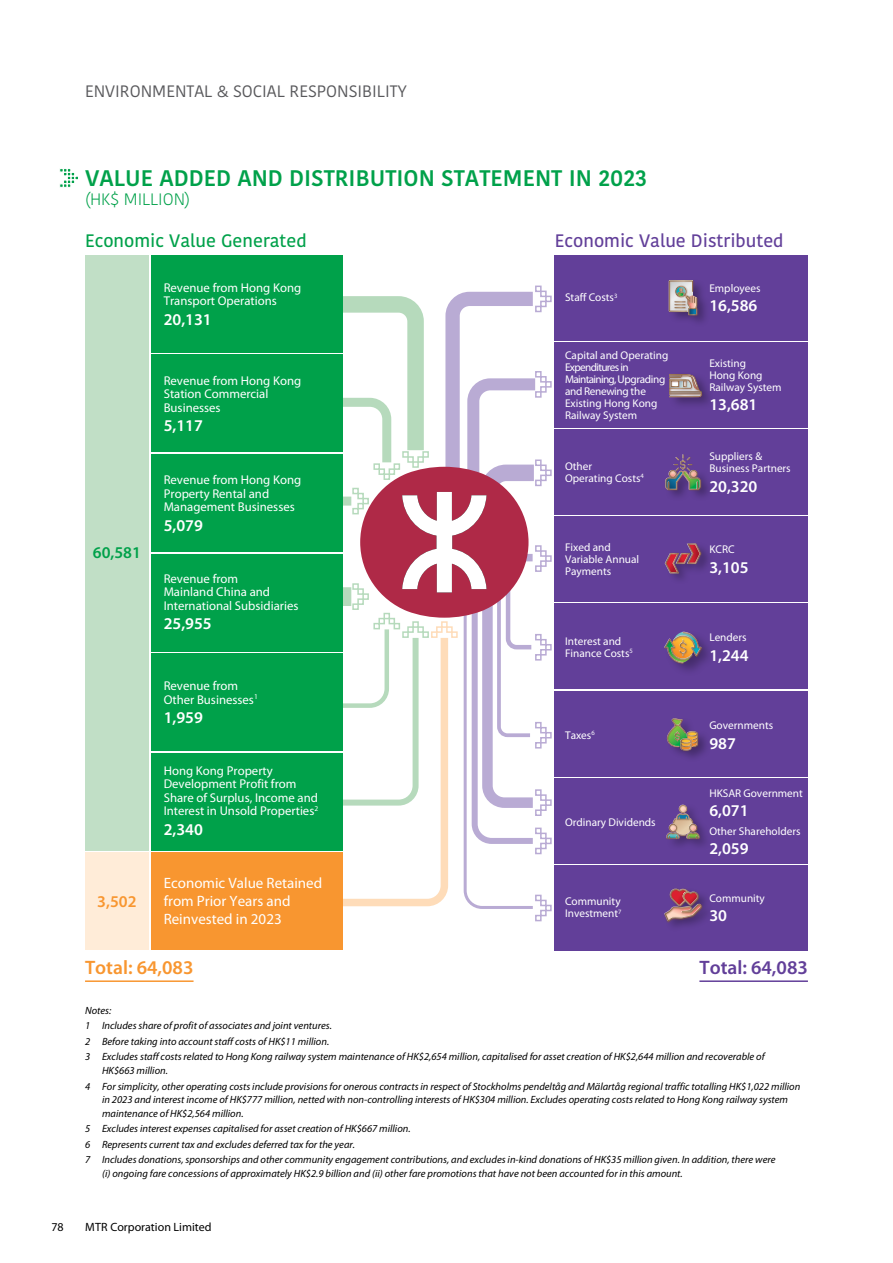
<style>
.page{position:relative;width:893px;height:1263px;background:#fff}
.page>*{position:absolute;margin:0;border:0;box-sizing:border-box;transform-origin:0 0}
.t1{font:600 22.5px "Kohinoor Bangla";color:#00a14a}
.t2{font:600 19.5px "Myriad Pro";color:#f89630}
.t3{font:600 19.5px "Myriad Pro";color:#623f99}
.t4{font:500 18px "Kohinoor Bangla";color:#623f99}
.t5{font:500 18px "Kohinoor Bangla";color:#00a14a}
.t6{font:600 16.5px "Myriad Pro";color:#fff}
.t7{font:16.5px "Kohinoor Bangla";color:#58585b}
.t8{font:300 16.5px "Kohinoor Bangla";color:#00a14a}
.t9{font:600 16.5px "Myriad Pro";color:#00a14a}
.t10{font:600 16.5px "Myriad Pro";color:#f89630}
.t11{font:15px/18px "Myriad Pro";color:#fff}
.t12{font:12.75px/13.5px "Myriad Pro";color:#fff}
.t13{font:12px "Myriad Pro";color:#000}
.t14{font:11.25px/12px "Myriad Pro";color:#fff}
.t15{font:italic 10.5px/15.6px "Myriad Pro";color:#000}
</style>
<div class="page">
<svg style="left:550px;top:381px;width:2px;height:7px"></svg>
<svg style="left:550px;top:296px;width:2px;height:6px"></svg>
<svg style="left:550px;top:470px;width:2px;height:6px"></svg>
<svg style="left:550px;top:555px;width:2px;height:7px"></svg>
<svg style="left:550px;top:644px;width:2px;height:6px"></svg>
<svg style="left:550px;top:732px;width:2px;height:6px"></svg>
<svg style="left:550px;top:799px;width:2px;height:7px"></svg>
<svg style="left:550px;top:838px;width:2px;height:6px"></svg>
<svg style="left:535px;top:915px;width:7px;height:6px"></svg>
<svg style="left:547px;top:905px;width:5px;height:6px"></svg>
<svg style="left:540px;top:910px;width:7px;height:6px"></svg>
<svg style="left:258px;top:285px;width:292px;height:625px"></svg>
<svg style="left:451px;top:631px;width:7px;height:7px"></svg>
<svg style="left:431px;top:631px;width:7px;height:7px"></svg>
<svg style="left:441px;top:621px;width:7px;height:7px"></svg>
<svg style="left:446px;top:626px;width:7px;height:7px"></svg>
<svg style="left:436px;top:626px;width:7px;height:7px"></svg>
<div style="left:151px;top:653px;width:191px;height:98px;background:#00a14a"></div>
<div style="left:151px;top:355px;width:191px;height:97px;background:#00a14a"></div>
<div style="left:151px;top:255px;width:191px;height:98px;background:#00a14a"></div>
<div style="left:151px;top:454px;width:191px;height:98px;background:#00a14a"></div>
<div style="left:151px;top:554px;width:191px;height:97px;background:#00a14a"></div>
<div style="left:151px;top:753px;width:191px;height:97px;background:#00a14a"></div>
<div style="left:151px;top:853px;width:191px;height:97px;background:#f89630"></div>
<div style="left:85px;top:853px;width:64px;height:97px;background:#ffecd8"></div>
<div style="left:555px;top:778px;width:253px;height:85px;background:#623f99"></div>
<div style="left:555px;top:604px;width:253px;height:85px;background:#623f99"></div>
<div style="left:555px;top:342px;width:253px;height:85px;background:#623f99"></div>
<div style="left:555px;top:255px;width:253px;height:85px;background:#623f99"></div>
<div style="left:555px;top:429px;width:253px;height:85px;background:#623f99"></div>
<div style="left:555px;top:517px;width:253px;height:85px;background:#623f99"></div>
<div style="left:555px;top:691px;width:253px;height:85px;background:#623f99"></div>
<div style="left:555px;top:865px;width:253px;height:85px;background:#623f99"></div>
<div style="left:85px;top:255px;width:64px;height:595px;background:#c1dfc6"></div>
<div style="left:665px;top:542px;width:49px;height:43px;background:#000;opacity:.3"></div>
<div style="left:664px;top:543px;width:38px;height:32px;background:#875a32;opacity:.75"></div>
<svg style="left:665px;top:543px;width:36px;height:30px"></svg>
<div style="left:664px;top:629px;width:52px;height:49px;background:#000;opacity:.3"></div>
<div style="left:664px;top:631px;width:38px;height:33px;background:#875a32;opacity:.75"></div>
<div style="left:664px;top:632px;width:39px;height:33px;background:#875a32;opacity:.75"></div>
<svg style="left:664px;top:632px;width:38px;height:31px"></svg>
<div style="left:667px;top:717px;width:44px;height:46px;background:#000;opacity:.3"></div>
<div style="left:666px;top:717px;width:33px;height:34px;background:#623f99"></div>
<div style="left:666px;top:718px;width:33px;height:34px;background:#875a32;opacity:.75"></div>
<svg style="left:667px;top:718px;width:31px;height:34px"></svg>
<div style="left:666px;top:803px;width:46px;height:48px;background:#000;opacity:.3"></div>
<div style="left:666px;top:804px;width:35px;height:36px;background:#875a32;opacity:.75"></div>
<svg style="left:666px;top:805px;width:33px;height:33px"></svg>
<div style="left:664px;top:887px;width:51px;height:46px;background:#000;opacity:.3"></div>
<div style="left:663px;top:887px;width:40px;height:36px;background:#623f99"></div>
<div style="left:664px;top:888px;width:39px;height:35px;background:#875a32;opacity:.75"></div>
<svg style="left:664px;top:888px;width:38px;height:34px"></svg>
<div style="left:668px;top:279px;width:42px;height:49px;background:#000;opacity:.3"></div>
<div style="left:668px;top:280px;width:31px;height:36px;background:#875a32;opacity:.75"></div>
<svg style="left:669px;top:280px;width:28px;height:35px"></svg>
<div style="left:665px;top:468px;width:49px;height:34px;background:#000;opacity:.3"></div>
<div style="left:665px;top:454px;width:37px;height:37px;background:#875a32;opacity:.75"></div>
<svg style="left:665px;top:455px;width:36px;height:35px"></svg>
<div style="left:670px;top:372px;width:42px;height:37px;background:#000;opacity:.3"></div>
<div style="left:670px;top:373px;width:33px;height:25px;background:#7d3137;opacity:.75"></div>
<svg style="left:670px;top:374px;width:32px;height:23px"></svg>
<hr style="left:85px;top:980px;width:109px;height:2px;background:#f89630">
<hr style="left:699px;top:980px;width:109px;height:2px;background:#623f99">
<svg style="left:60px;top:169px;width:18px;height:19px"></svg>
<h3 class="t7" style="left:85px;top:78px;width:323px">ENVIRONMENTAL &amp; SOCIAL RESPONSIBILITY</h3>
<h1 class="t1" style="left:85px;top:159px;width:563px">VALUE ADDED AND DISTRIBUTION STATEMENT IN 2023</h1>
<h3 class="t8" style="left:85px;top:187px;width:107px">(HK$ MILLION)</h3>
<h3 class="t5" style="left:85px;top:226px;width:223px">Economic Value Generated</h3>
<p class="t12" style="left:164px;top:281px;width:139px">Revenue from Hong Kong<br>Transport Operations</p>
<h3 class="t6" style="left:164px;top:310px;width:50px">20,131</h3>
<p class="t12" style="left:164px;top:374px;width:139px">Revenue from Hong Kong<br>Station Commercial<br>Businesses</p>
<h3 class="t6" style="left:164px;top:416px;width:41px">5,117</h3>
<h3 class="t9" style="left:93px;top:544px;width:50px">60,581</h3>
<h3 class="t10" style="left:97px;top:892px;width:41px">3,502</h3>
<p class="t12" style="left:164px;top:473px;width:139px">Revenue from Hong Kong<br>Property Rental and<br>Management Businesses</p>
<h3 class="t6" style="left:164px;top:516px;width:41px">5,079</h3>
<p class="t12" style="left:164px;top:572px;width:136px">Revenue from<br>Mainland China and<br>International Subsidiaries</p>
<h3 class="t6" style="left:164px;top:615px;width:50px">25,955</h3>
<p class="t12" style="left:164px;top:679px;width:96px">Revenue from<br>Other Businesses<sup>1</sup></p>
<h3 class="t6" style="left:164px;top:708px;width:41px">1,959</h3>
<p class="t12" style="left:164px;top:764px;width:156px">Hong Kong Property<br>Development Profit from<br>Share of Surplus, Income and<br>Interest in Unsold Properties<sup>2</sup></p>
<h3 class="t6" style="left:164px;top:820px;width:41px">2,340</h3>
<h3 class="t11" style="left:164px;top:875px;width:160px">Economic Value Retained from Prior Years and<br>Reinvested in 2023</h3>
<h2 class="t2" style="left:85px;top:956px;width:110px">Total: 64,083</h2>
<h3 class="t4" style="left:555px;top:226px;width:230px">Economic Value Distributed</h3>
<p class="t14" style="left:565px;top:292px;width:54px">Staff Costs<sup>3</sup></p>
<p class="t14" style="left:565px;top:349px;width:105px">Capital and Operating<br>Expenditures in<br>Maintaining, Upgrading and Renewing the<br>Existing Hong Kong<br>Railway System</p>
<p class="t14" style="left:565px;top:460px;width:80px">Other<br>Operating Costs<sup>4</sup></p>
<p class="t14" style="left:565px;top:541px;width:76px">Fixed and<br>Variable Annual<br>Payments</p>
<p class="t14" style="left:709px;top:282px;width:53px">Employees</p>
<h3 class="t6" style="left:709px;top:297px;width:50px">16,586</h3>
<p class="t14" style="left:709px;top:357px;width:74px">Existing<br>Hong Kong<br>Railway System</p>
<h3 class="t6" style="left:709px;top:396px;width:50px">13,681</h3>
<p class="t14" style="left:709px;top:450px;width:83px">Suppliers &amp;<br>Business Partners</p>
<h3 class="t6" style="left:709px;top:477px;width:50px">20,320</h3>
<p class="t14" style="left:709px;top:544px;width:27px">KCRC</p>
<h3 class="t6" style="left:709px;top:558px;width:41px">3,105</h3>
<p class="t14" style="left:565px;top:636px;width:69px">Interest and<br>Finance Costs<sup>5</sup></p>
<p class="t14" style="left:709px;top:632px;width:39px">Lenders</p>
<h3 class="t6" style="left:709px;top:646px;width:41px">1,244</h3>
<p class="t14" style="left:565px;top:729px;width:31px">Taxes<sup>6</sup></p>
<p class="t14" style="left:565px;top:816px;width:92px">Ordinary Dividends</p>
<p class="t14" style="left:709px;top:720px;width:65px">Governments</p>
<h3 class="t6" style="left:709px;top:734px;width:28px">987</h3>
<p class="t14" style="left:709px;top:787px;width:95px">HKSAR Government</p>
<h3 class="t6" style="left:709px;top:801px;width:41px">6,071</h3>
<p class="t14" style="left:709px;top:825px;width:93px">Other Shareholders</p>
<h3 class="t6" style="left:709px;top:840px;width:41px">2,059</h3>
<p class="t14" style="left:565px;top:896px;width:58px">Community<br>Investment<sup>7</sup></p>
<p class="t14" style="left:709px;top:892px;width:57px">Community</p>
<h3 class="t6" style="left:709px;top:906px;width:19px">30</h3>
<h2 class="t3" style="left:699px;top:956px;width:110px">Total: 64,083</h2>
<p class="t15" style="left:85px;top:1002px;width:681px">Notes:<br>1 Includes share of profit of associates and joint ventures.<br>2 Before taking into account staff costs of HK$11 million.<br>3 Excludes staff costs related to Hong Kong railway system maintenance of HK$2,654 million, capitalised for asset creation of HK$2,644 million and recoverable of</p>
<p class="t15" style="left:85px;top:1063px;width:717px;text-indent:17px">HK$663 million.<br>4 For simplicity, other operating costs include provisions for onerous contracts in respect of Stockholms pendeltåg and Mälartåg regional traffic totalling HK$1,022 million</p>
<p class="t15" style="left:102px;top:1093px;width:688px;line-height:13.5px">in 2023 and interest income of HK$777 million, netted with non-controlling interests of HK$304 million. Excludes operating costs related to Hong Kong railway system maintenance of HK$2,564 million.</p>
<p class="t15" style="left:85px;top:1121px;width:692px">5 Excludes interest expenses capitalised for asset creation of HK$667 million.<br>6 Represents current tax and excludes deferred tax for the year.<br>7 Includes donations, sponsorships and other community engagement contributions, and excludes in-kind donations of HK$35 million given. In addition, there were</p>
<p class="t15" style="left:102px;top:1166px;width:582px">(i) ongoing fare concessions of approximately HK$2.9 billion and (ii) other fare promotions that have not been accounted for in this amount.</p>
<p class="t13" style="left:51px;top:1220px;width:14px">78</p>
<p class="t13" style="left:85px;top:1220px;width:128px">MTR Corporation Limited</p>
</div>
